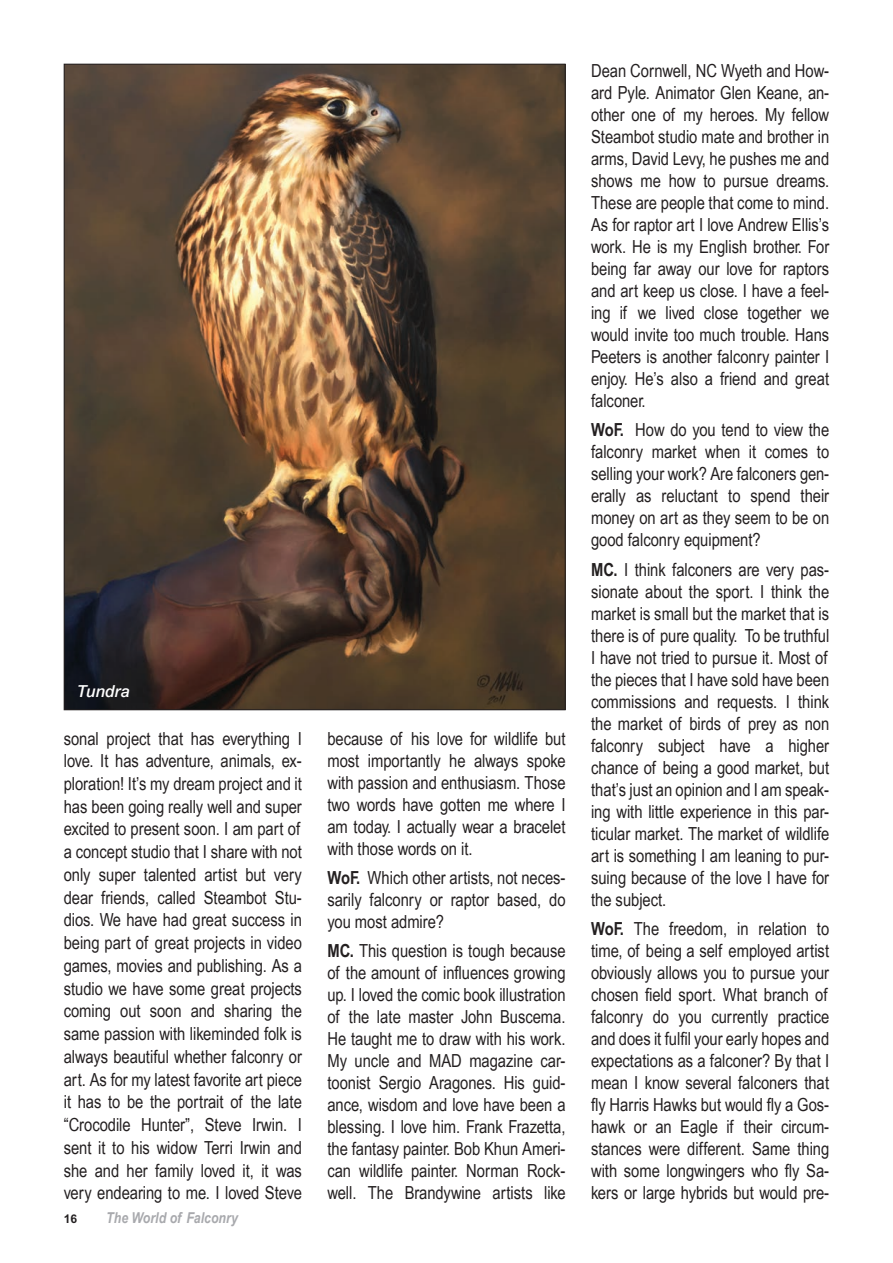
<style>
.page{position:relative;width:893px;height:1263px;background:#fff}
.page>*{position:absolute;margin:0;border:0;box-sizing:border-box;transform-origin:0 0}
.Bodytext{font:18px/22px "Arial MT Narrow";color:#231f20;text-align:justify}
.t1{font:italic 500 16.5px "Arial";color:#fff}
.t2{font:italic 700 15px "Arial MT Narrow";color:#a8a9ad}
.t3{font:700 12px "Arial";color:#231f20}
.s1{font-weight:700}
</style>
<div class="page">
<img style="left:66px;top:66px;width:498px;height:642px">
<p class="t1" style="left:77px;top:682px;width:55px">Tundra</p>
<p class="Bodytext" style="left:64px;top:727px;width:240px;line-height:22.8px">sonal project that has everything I love. It has adventure, animals, ex&shy;ploration! It’s my dream project and it has been going really well and super excited to present soon. I am part of a concept studio that I share with not only super talented artist but very dear friends, called Steambot Stu&shy;dios. We have had great success in being part of great projects in video games, movies and publishing. As a studio we have some great projects coming out soon and sharing the same passion with likeminded folk is always beautiful whether falconry or art. As for my latest favorite art piece it has to be the portrait of the late “Crocodile Hunter”, Steve Irwin. I sent it to his widow Terri Irwin and she and her family loved it, it was very endearing to me. I loved Steve</p>
<p class="Bodytext" style="left:327px;top:727px;width:240px">because of his love for wildlife but most importantly he always spoke with passion and enthusiasm. Those two words have gotten me where I am today. I actually wear a bracelet with those words on it.</p>
<p class="Bodytext" style="left:327px;top:866px;width:240px"><span class="s1">WoF.</span> Which other artists, not neces&shy;sarily falconry or raptor based, do you most admire?</p>
<p class="Bodytext" style="left:327px;top:940px;width:240px"><span class="s1">MC.</span> This question is tough because of the amount of influences growing up. I loved the comic book illustration of the late master John Buscema.<br>He taught me to draw with his work.<br>My uncle and MAD magazine car&shy;toonist Sergio Aragones. His guid&shy;ance, wisdom and love have been a blessing. I love him. Frank Frazetta, the fantasy painter. Bob Khun Ameri&shy;can wildlife painter. Norman Rock&shy;well. The Brandywine artists like</p>
<p class="t3" style="left:64px;top:1211px;width:15px">16</p>
<p class="t2" style="left:106px;top:1208px;width:133px">The World of Falconry</p>
<p class="Bodytext" style="left:591px;top:60px;width:240px">Dean Cornwell, NC Wyeth and How&shy;ard Pyle. Animator Glen Keane, an&shy;other one of my heroes. My fellow Steambot studio mate and brother in arms, David Levy, he pushes me and shows me how to pursue dreams.<br>These are people that come to mind.<br>As for raptor art I love Andrew Ellis’s work. He is my English brother. For being far away our love for raptors and art keep us close. I have a feel&shy;ing if we lived close together we would invite too much trouble. Hans Peeters is another falconry painter I enjoy. He’s also a friend and great falconer.</p>
<p class="Bodytext" style="left:591px;top:419px;width:240px"><span class="s1">WoF.</span> How do you tend to view the falconry market when it comes to selling your work? Are falconers gen&shy;erally as reluctant to spend their money on art as they seem to be on good falconry equipment?</p>
<p class="Bodytext" style="left:591px;top:558px;width:240px"><span class="s1">MC.</span> I think falconers are very pas&shy;sionate about the sport. I think the market is small but the market that is there is of pure quality. To be truthful I have not tried to pursue it. Most of the pieces that I have sold have been commissions and requests. I think the market of birds of prey as non falconry subject have a higher chance of being a good market, but that’s just an opinion and I am speak&shy;ing with little experience in this par&shy;ticular market. The market of wildlife art is something I am leaning to pur&shy;suing because of the love I have for the subject.</p>
<p class="Bodytext" style="left:591px;top:918px;width:240px"><span class="s1">WoF.</span> The freedom, in relation to time, of being a self employed artist obviously allows you to pursue your chosen field sport. What branch of falconry do you currently practice and does it fulfil your early hopes and expectations as a falconer? By that I mean I know several falconers that fly Harris Hawks but would fly a Gos&shy;hawk or an Eagle if their circum&shy;stances were different. Same thing with some longwingers who fly Sa&shy;kers or large hybrids but would pre-</p>
</div>
